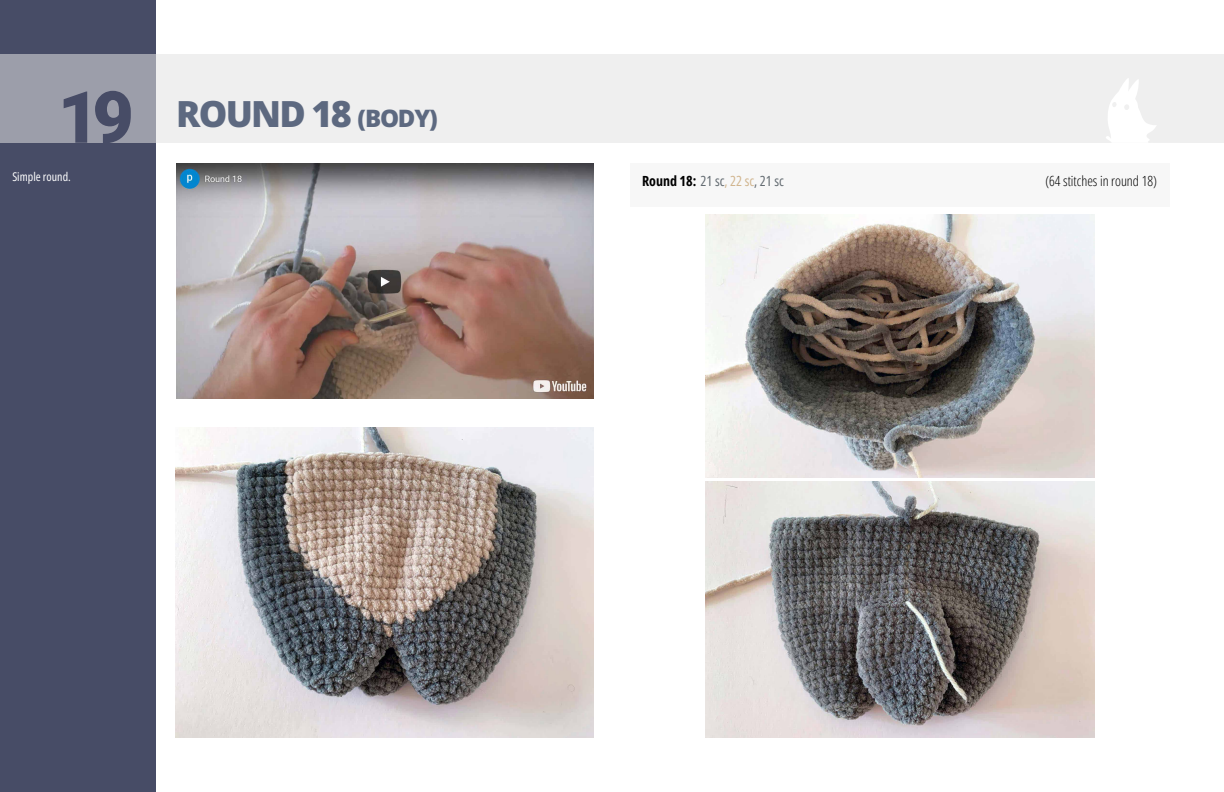
<style>
.page{position:relative;width:1224px;height:792px;background:#fff}
.page>*{position:absolute;margin:0;border:0;box-sizing:border-box;transform-origin:0 0}
.t1{font:900 72px "Roboto";color:#474c66}
.t2{font:800 36px "Open Sans";letter-spacing:-.05em;color:#5d6980}
.t3{font:14px "Open Sans Condensed";color:#626a70}
.t4{font:300 14px "Open Sans Condensed";color:#000}
.t5{font:12px "Open Sans Condensed";color:#fff}
.s1{font-size:24px}
.s2{font-weight:700;color:#000}
.s3{color:#d1b58e}
</style>
<div class="page">
<div style="left:0;top:0;width:155px;height:792px;background:#474c66"></div>
<svg style="left:0;top:54px;width:1224px;height:88px;fill:#efefef"></svg>
<svg style="left:1072px;top:77px;width:116px;height:66px"></svg>
<img style="left:176px;top:163px;width:418px;height:235px">
<div style="left:630px;top:163px;width:540px;height:44px;background:#f7f7f7"></div>
<img style="left:705px;top:215px;width:390px;height:262px">
<img style="left:176px;top:428px;width:418px;height:310px">
<img style="left:705px;top:482px;width:390px;height:256px">
<h1 class="t1" style="left:58px;top:67px;width:78px">19</h1>
<p class="t5" style="left:12px;top:168px;width:60px">Simple round.</p>
<h2 class="t2" style="left:176px;top:89px;width:263px">ROUND 18 <span class="s1">(BODY)</span></h2>
<p class="t3" style="left:642px;top:172px;width:143px"><span class="s2">Round 18:</span> 21 sc<span class="s3">, 22 sc</span>, 21 sc</p>
<p class="t4" style="left:1045px;top:172px;width:113px">(64 stitches in round 18)</p>
</div>
